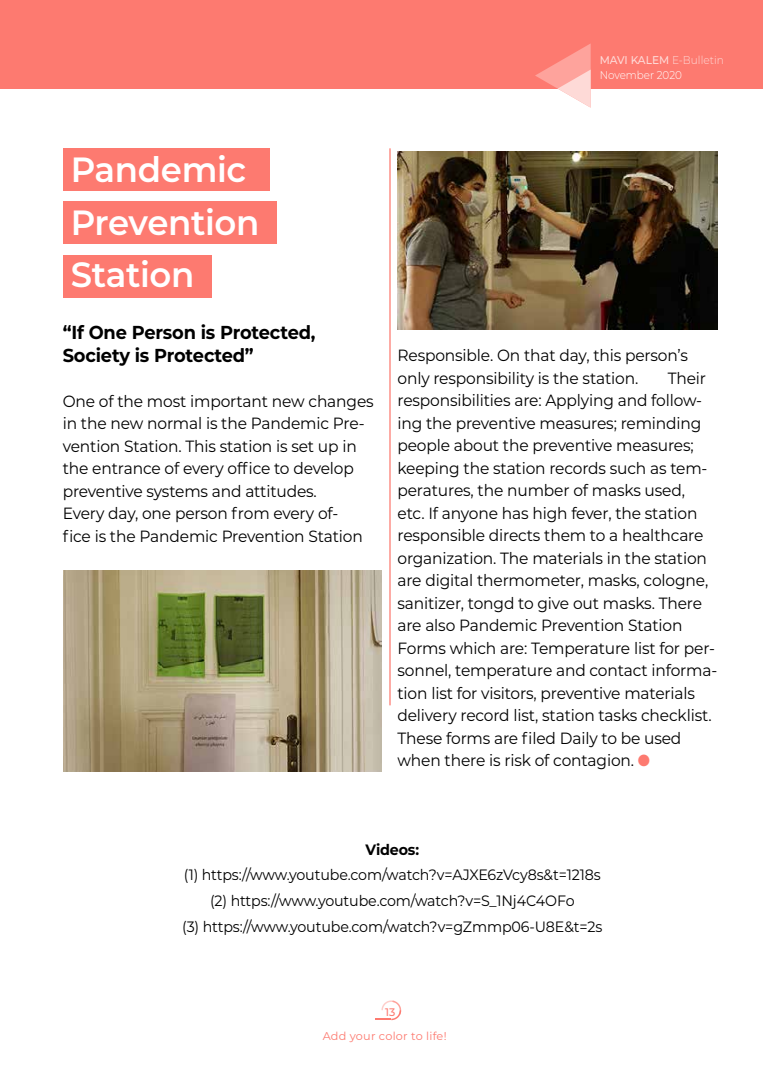
<style>
.page{position:relative;width:780px;height:1088px;background:#fff}
.page>*{position:absolute;margin:0;border:0;box-sizing:border-box;transform-origin:0 0}
.t1{font:600 35px/52.5px "Montserrat";letter-spacing:-.01em;color:#fff}
.t2{font:700 18.75px/22.5px "Montserrat";letter-spacing:-.01em;color:#000;scale:.95 1}
.t3{font:16.25px/22.5px "Montserrat";letter-spacing:-.01em;color:#000;scale:.95 1}
.t4{font:15px/25.9px "Montserrat";letter-spacing:-.01em;color:#000;text-align:center;scale:.95 1}
.t5{font:700 15px "Montserrat";letter-spacing:-.01em;color:#000;scale:.95 1}
.t6{font:300 11.25px/14.9px "Montserrat";color:#fff;scale:.92 1}
.t7{font:11.25px "Montserrat";letter-spacing:.02em;color:#fd7a70}
.t8{font:500 10.88px "Montserrat";color:#fd7a70}
.s1{font-weight:500;color:#fedad7}
.s2{color:#fedad7}
.s3{color:#fd7a70}
</style>
<div class="page">
<hr style="left:389px;top:148px;width:1px;height:557px;background:#fd7a70">
<div style="left:0;top:0;width:762px;height:89px;background:#fd7a70"></div>
<svg style="left:535px;top:44px;width:55px;height:63px"></svg>
<svg style="left:375px;top:1000px;width:26px;height:20px"></svg>
<div style="left:63px;top:148px;width:206px;height:42px;background:#fd7a70"></div>
<div style="left:63px;top:202px;width:213px;height:42px;background:#fd7a70"></div>
<div style="left:63px;top:255px;width:148px;height:42px;background:#fd7a70"></div>
<img style="left:397px;top:151px;width:320px;height:179px">
<img style="left:64px;top:570px;width:317px;height:202px">
<p class="t6" style="left:599px;top:53px;width:136px"><span class="s1">MAVI KALEM</span> <span class="s2">E-Bulletin<br></span>November 2020</p>
<h1 class="t1" style="left:71px;top:142px;width:190px">Pandemic<br>Prevention<br>Station</h1>
<p class="t2" style="left:63px;top:320px;width:268px">“If One Person is Protected,<br>Society is Protected”</p>
<p class="t3" style="left:63px;top:389px;width:329px">One of the most important new changes in the new normal is the Pandemic Pre&shy;vention Station. This station is set up in the entrance of every office to develop preventive systems and attitudes.<br>Every day, one person from every of-<br>fice is the Pandemic Prevention Station</p>
<p class="t3" style="left:397px;top:344px;width:307px">Responsible. On that day, this person’s only responsibility is the station.</p>
<p class="t3" style="left:397px;top:366px;width:338px;text-indent:270px">Their responsibilities are: Applying and follow&shy;ing the preventive measures; reminding people about the preventive measures; keeping the station records such as tem&shy;peratures, the number of masks used,<br>etc. If anyone has high fever, the station responsible directs them to a healthcare organization. The materials in the station are digital thermometer, masks, cologne, sanitizer, tongd to give out masks. There are also Pandemic Prevention Station Forms which are: Temperature list for per&shy;sonnel, temperature and contact informa&shy;tion list for visitors, preventive materials delivery record list, station tasks checklist.<br>These forms are filed Daily to be used when there is risk of contagion. <span class="s3">●</span></p>
<p class="t5" style="left:365px;top:838px;width:58px">Videos:</p>
<p class="t4" style="left:182px;top:861px;width:444px">(1) https://www.youtube.com/watch?v=AJXE6zVcy8s&amp;t=1218s (2) https://www.youtube.com/watch?v=S_1Nj4C4OFo<br>(3) https://www.youtube.com/watch?v=gZmmp06-U8E&amp;t=2s</p>
<p class="t8" style="left:385px;top:1004px;width:12px">13</p>
<p class="t7" style="left:322px;top:1028px;width:125px">Add your color to life!</p>
</div>
